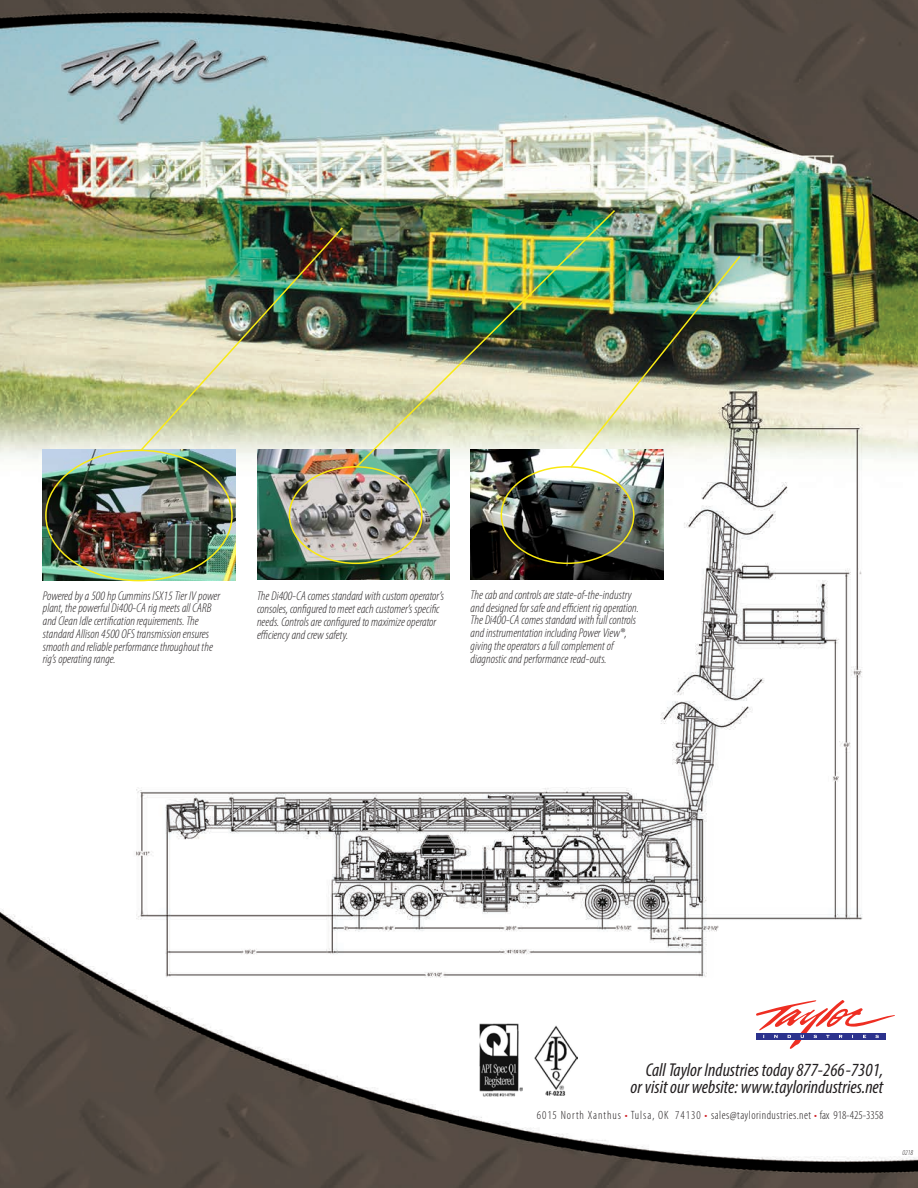
<style>
.page{position:relative;width:918px;height:1188px;background:#fff}
.page>*{position:absolute;margin:0;border:0;box-sizing:border-box;transform-origin:0 0}
.t1{font:italic condensed 18.6px "Myriad Pro";color:#231f20}
.t2{font:italic 300 condensed 12.75px/12.8px "Myriad Pro";color:#231f20}
.t3{font:300 condensed 12px "Myriad Pro";letter-spacing:.04em;color:#231f20}
.t4{font:italic 300 condensed 7.5px "Myriad Pro";color:#231f20}
.s1{color:#d1232a}
</style>
<div class="page">
<img style="left:0;top:0;width:918px;height:1188px">
<svg style="left:756px;top:999px;width:139px;height:50px"></svg>
<img style="left:471px;top:469px;width:192px;height:111px">
<img style="left:257px;top:449px;width:193px;height:131px">
<img style="left:354px;top:208px;width:263px;height:261px">
<img style="left:569px;top:254px;width:173px;height:215px">
<img style="left:43px;top:450px;width:193px;height:130px">
<img style="left:139px;top:226px;width:205px;height:226px">
<img style="left:534px;top:1025px;width:43px;height:70px">
<img style="left:479px;top:1024px;width:43px;height:73px">
<p class="t2" style="left:43px;top:589px;width:179px">Powered by a 500 hp Cummins ISX15 Tier IV power plant, the powerful Di400-CA rig meets all CARB and Clean Idle certification requirements. The standard Allison 4500 OFS transmission ensures smooth and reliable performance throughout the rig’s operating range.</p>
<p class="t2" style="left:257px;top:590px;width:189px">The Di400-CA comes standard with custom operator’s consoles, configured to meet each customer’s specific needs. Controls are configured to maximize operator efficiency and crew safety.</p>
<p class="t2" style="left:471px;top:589px;width:170px">The cab and controls are state-of-the-industry and designed for safe and efficient rig operation.<br>The Di400-CA comes standard with full controls and instrumentation including Power View®, giving the operators a full complement of diagnostic and performance read-outs.</p>
<p class="t1" style="left:646px;top:1058px;width:239px">Call Taylor Industries today 877-266-7301,</p>
<p class="t1" style="left:631px;top:1076px;width:254px">or visit our website: www.taylorindustries.net</p>
<p class="t3" style="left:537px;top:1109px;width:348px">6015 North Xanthus <span class="s1">•</span> Tulsa, OK 74130 <span class="s1">•</span> sales@taylorindustries.net <span class="s1">•</span> fax 918-425-3358</p>
<p class="t4" style="left:902px;top:1148px;width:12px">0218</p>
</div>
